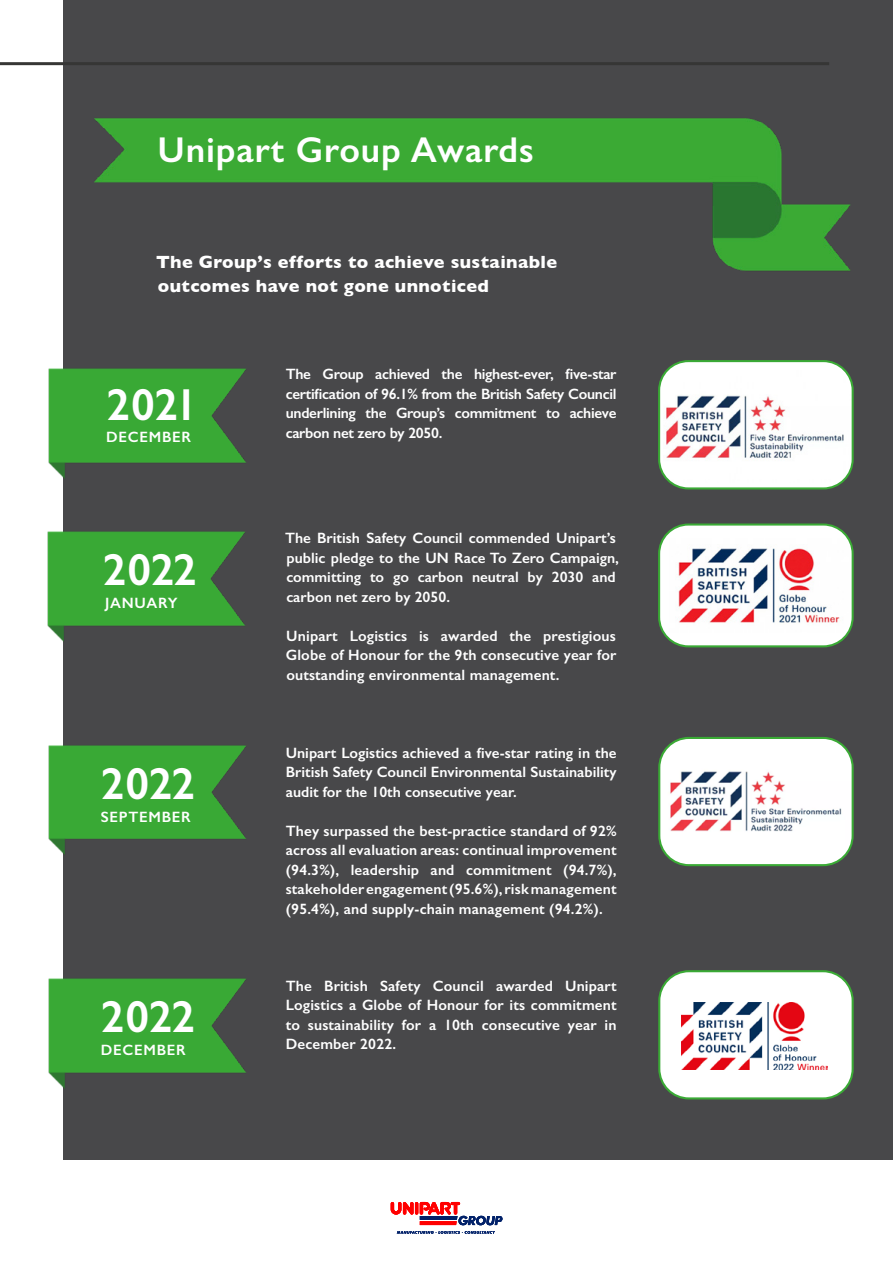
<style>
.page{position:relative;width:893px;height:1263px;background:#fff}
.page>*{position:absolute;margin:0;border:0;box-sizing:border-box;transform-origin:0 0}
.t1{font:600 45px "Gill Sans";letter-spacing:-.01em;color:#fff}
.t2{font:600 36px "Gill Sans";letter-spacing:.025em;color:#fff}
.t3{font:700 18px/24px "Gill Sans";letter-spacing:.02em;color:#fff}
.t4{font:600 15px/19.5px "Gill Sans";color:#fff;text-align:justify}
.t5{font:600 15px "Gill Sans";letter-spacing:.05em;color:#fff}
.t6{font:600 15px "Gill Sans";letter-spacing:-.02em;color:#fff}
</style>
<div class="page">
<div style="left:64px;top:0;width:829px;height:1263px;background:#48484a"></div>
<img style="left:94px;top:118px;width:757px;height:153px">
<hr style="left:0;top:62px;width:829px;height:3px;background:#363635">
<div style="left:659px;top:361px;width:194px;height:127px;background:#fff;border-radius:29px"></div>
<img style="left:661px;top:371px;width:190px;height:111px">
<div style="left:658px;top:360px;width:196px;height:129px;border:2px solid #3aaa35;border-radius:29px"></div>
<img style="left:48px;top:360px;width:199px;height:121px">
<img style="left:47px;top:523px;width:199px;height:121px">
<div style="left:659px;top:524px;width:194px;height:122px;background:#fff;border-radius:29px"></div>
<img style="left:678px;top:538px;width:173px;height:94px">
<div style="left:658px;top:523px;width:196px;height:124px;border:2px solid #3aaa35;border-radius:29px"></div>
<img style="left:48px;top:737px;width:199px;height:120px">
<div style="left:659px;top:738px;width:194px;height:127px;background:#fff;border-radius:30px"></div>
<img style="left:661px;top:758px;width:190px;height:92px">
<div style="left:658px;top:737px;width:196px;height:129px;border:2px solid #3aaa35;border-radius:30px"></div>
<img style="left:48px;top:970px;width:199px;height:121px">
<div style="left:659px;top:971px;width:194px;height:127px;background:#fff;border-radius:30px"></div>
<img style="left:681px;top:1003px;width:147px;height:66px">
<div style="left:658px;top:970px;width:196px;height:129px;border:2px solid #3aaa35;border-radius:30px"></div>
<div style="left:0;top:1161px;width:893px;height:102px;background:#fff"></div>
<svg style="left:391px;top:1202px;width:111px;height:23px"></svg>
<svg style="left:397px;top:1231px;width:98px;height:3px"></svg>
<h2 class="t2" style="left:157px;top:128px;width:378px">Unipart Group Awards</h2>
<p class="t3" style="left:156px;top:249px;width:402px">The Group’s efforts to achieve sustainable outcomes have not gone unnoticed</p>
<h1 class="t1" style="left:107px;top:377px;width:93px">2021</h1>
<p class="t4" style="left:286px;top:364px;width:332px">The Group achieved the highest-ever, five-star certification of 96.1% from the British Safety Council underlining the Group’s commitment to achieve</p>
<p class="t5" style="left:106px;top:428px;width:87px">DECEMBER</p>
<p class="t6" style="left:286px;top:424px;width:158px">carbon net zero by 2050.</p>
<h1 class="t1" style="left:103px;top:542px;width:96px">2022</h1>
<p class="t5" style="left:105px;top:593px;width:74px">JANUARY</p>
<h1 class="t1" style="left:101px;top:757px;width:96px">2022</h1>
<p class="t5" style="left:101px;top:808px;width:92px">SEPTEMBER</p>
<h1 class="t1" style="left:101px;top:990px;width:96px">2022</h1>
<p class="t5" style="left:101px;top:1041px;width:87px">DECEMBER</p>
<p class="t4" style="left:285px;top:528px;width:335px;text-align:left">The British Safety Council commended Unipart’s public pledge to the UN Race To Zero Campaign, committing to go carbon neutral by 2030 and carbon net zero by 2050.</p>
<p class="t4" style="left:286px;top:626px;width:332px">Unipart Logistics is awarded the prestigious Globe of Honour for the 9th consecutive year for outstanding environmental management.</p>
<p class="t4" style="left:286px;top:743px;width:332px">Unipart Logistics achieved a five-star rating in the British Safety Council Environmental Sustainability audit for the 10th consecutive year.</p>
<p class="t4" style="left:286px;top:821px;width:332px">They surpassed the best-practice standard of 92% across all evaluation areas: continual improvement (94.3%), leadership and commitment (94.7%), stakeholder engagement (95.6%), risk management (95.4%), and supply-chain management (94.2%).</p>
<p class="t4" style="left:286px;top:976px;width:332px">The British Safety Council awarded Unipart Logistics a Globe of Honour for its commitment to sustainability for a 10th consecutive year in</p>
<p class="t4" style="left:286px;top:1034px;width:112px">December 2022.</p>
</div>
